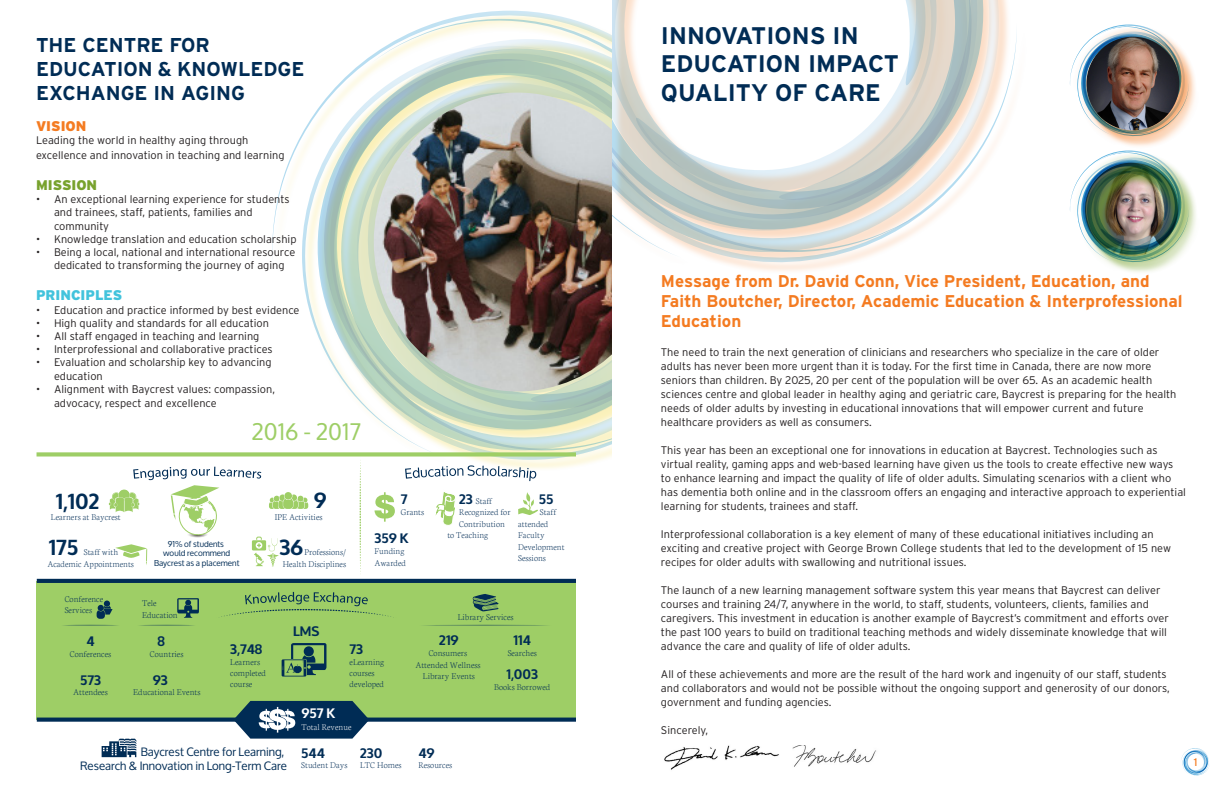
<style>
.page{position:relative;width:1224px;height:792px;background:#fff}
.page>*{position:absolute;margin:0;border:0;box-sizing:border-box;transform-origin:0 0}
.t1{font:700 24px/28.8px "Interstate";color:#002c55}
.t2{font:22.9px "Oxygen";color:#9ece66}
.t3{font:700 21.5px "Oxygen";color:#002c55}
.t4{font:700 20px/24px "Interstate";color:#002c55}
.t5{font:700 17px/20px "Interstate";color:#f47b21}
.t6{font:900 14px "Interstate";color:#42c3dc}
.t7{font:900 14px "Interstate";color:#78a22d}
.t8{font:900 14px "Interstate";color:#f47b21}
.t9{font:700 13.6px "Oxygen";color:#002c55}
.t10{font:700 13.6px "Oxygen";color:#fff}
.t11{font:11.6px/13.9px "Oxygen";color:#002c55;text-align:right}
.t12{font:300 11px/14px "Interstate";color:#231f20}
.t13{font:11px "Interstate";color:#f47b21}
.t14{font:200 9.5px/11.4px "Neuton";color:#002c55}
.t15{font:200 9.5px "Neuton";color:#fff}
.t16{font:8.2px/9.8px "Oxygen";color:#002c55;text-align:center}
.s1{font-family:"Oxygen";font-weight:700;font-size:13.6px}
</style>
<div class="page">
<svg style="left:272px;top:11px;width:340px;height:439px"></svg>
<svg style="left:324px;top:19px;width:288px;height:412px"></svg>
<img style="left:374px;top:93px;width:238px;height:298px">
<div style="left:37px;top:581px;width:539px;height:139px;background:#9ece66"></div>
<div style="left:37px;top:452px;width:539px;height:5px;background:#9ece66"></div>
<hr style="left:37px;top:579px;width:539px;height:4px;background:#002c55">
<svg style="left:37px;top:718px;width:539px;height:4px;background:#133c62"></svg>
<svg style="left:360px;top:460px;width:1px;height:114px"></svg>
<svg style="left:63px;top:625px;width:55px;height:1px"></svg>
<svg style="left:139px;top:625px;width:55px;height:1px"></svg>
<svg style="left:424px;top:625px;width:123px;height:1px"></svg>
<svg style="left:221px;top:592px;width:173px;height:26px"></svg>
<svg style="left:97px;top:601px;width:16px;height:18px"></svg>
<svg style="left:405px;top:465px;width:133px;height:60px"></svg>
<svg style="left:177px;top:598px;width:22px;height:20px"></svg>
<svg style="left:109px;top:467px;width:199px;height:100px"></svg>
<svg style="left:375px;top:492px;width:20px;height:30px"></svg>
<svg style="left:234px;top:701px;width:135px;height:38px;background:#355a73"></svg>
<svg style="left:472px;top:594px;width:27px;height:18px"></svg>
<hr style="left:483px;top:607px;width:15px;height:3px;background:#002c55">
<hr style="left:483px;top:606px;width:14px;height:3px;background:#002c55">
<svg style="left:282px;top:643px;width:44px;height:34px"></svg>
<svg style="left:102px;top:739px;width:34px;height:18px"></svg>
<div style="left:614px;top:0;width:415px;height:274px;background:#f47b21;opacity:.7"></div>
<svg style="left:614px;top:0;width:403px;height:262px"></svg>
<svg style="left:614px;top:252px;width:353px;height:6px"></svg>
<svg style="left:614px;top:0;width:385px;height:252px"></svg>
<svg style="left:612px;top:0;width:365px;height:231px"></svg>
<div style="left:1072px;top:152px;width:129px;height:122px;background:#78a22d;opacity:.7"></div>
<img style="left:1070px;top:150px;width:119px;height:112px">
<div style="left:1072px;top:26px;width:129px;height:122px;background:#f47b21;opacity:.7"></div>
<svg style="left:1070px;top:24px;width:119px;height:112px"></svg>
<svg style="left:1181px;top:748px;width:28px;height:27px"></svg>
<img style="left:792px;top:746px;width:84px;height:21px">
<img style="left:664px;top:745px;width:115px;height:25px">
<img style="left:1086px;top:37px;width:93px;height:93px">
<p class="t4" style="left:36px;top:33px;width:175px">THE CENTRE FOR</p>
<p class="t4" style="left:36px;top:57px;width:270px">EDUCATION &amp; KNOWLEDGE<br>EXCHANGE IN AGING</p>
<p class="t8" style="left:36px;top:118px;width:52px">VISION</p>
<p class="t12" style="left:36px;top:133px;width:214px">Leading the world in healthy aging through</p>
<p class="t12" style="left:36px;top:148px;width:250px">excellence and innovation in teaching and learning</p>
<p class="t7" style="left:36px;top:177px;width:63px">MISSION</p>
<p class="t12" style="left:54px;top:193px;width:237px;line-height:13.2px;text-indent:-18px">• An exceptional learning experience for students and trainees, staff, patients, families and community</p>
<p class="t12" style="left:36px;top:232px;width:262px">• Knowledge translation and education scholarship</p>
<p class="t12" style="left:54px;top:245px;width:243px;line-height:13.2px;text-indent:-18px">• Being a local, national and international resource dedicated to transforming the journey of aging</p>
<p class="t6" style="left:36px;top:287px;width:88px">PRINCIPLES</p>
<p class="t12" style="left:36px;top:303px;width:265px">• Education and practice informed by best evidence</p>
<p class="t12" style="left:36px;top:316px;width:235px">• High quality and standards for all education</p>
<p class="t12" style="left:36px;top:329px;width:225px">• All staff engaged in teaching and learning</p>
<p class="t12" style="left:36px;top:342px;width:238px">• Interprofessional and collaborative practices</p>
<p class="t12" style="left:54px;top:356px;width:219px;line-height:13.2px;text-indent:-18px">• Evaluation and scholarship key to advancing education</p>
<p class="t12" style="left:54px;top:382px;width:222px;line-height:14.4px;text-indent:-18px">• Alignment with Baycrest values: compassion, advocacy, respect and excellence</p>
<p class="t2" style="left:251px;top:419px;width:112px">2016 - 2017</p>
<p class="t3" style="left:56px;top:488px;width:45px">1,102</p>
<p class="t14" style="left:51px;top:511px;width:71px">Learners at Baycrest</p>
<p class="t3" style="left:314px;top:487px;width:14px">9</p>
<p class="t14" style="left:275px;top:511px;width:49px">IPE Activities</p>
<p class="t3" style="left:49px;top:534px;width:31px">175</p>
<p class="t3" style="left:280px;top:534px;width:25px">36</p>
<p class="t16" style="left:154px;top:539px;width:87px">91% of students<br>would recommend<br>Baycrest as a placement</p>
<p class="t14" style="left:47px;top:547px;width:88px;text-indent:36px">Staff with<br>Academic Appointments</p>
<p class="t14" style="left:283px;top:547px;width:65px;text-align:right">Professions/<br>Health Disciplines</p>
<p class="t14" style="left:65px;top:593px;width:40px">Conference<br>Services</p>
<p class="t14" style="left:142px;top:598px;width:37px">Tele<br>Education</p>
<p class="t9" style="left:401px;top:490px;width:8px">7</p>
<p class="t14" style="left:401px;top:506px;width:25px">Grants</p>
<p class="t9" style="left:375px;top:529px;width:36px">359 K</p>
<p class="t14" style="left:375px;top:545px;width:33px">Funding<br>Awarded</p>
<p class="t14" style="left:459px;top:495px;width:34px"><span class="s1">23</span> Staff</p>
<p class="t14" style="left:459px;top:507px;width:53px">Recognized for</p>
<p class="t14" style="left:459px;top:518px;width:47px">Contribution</p>
<p class="t14" style="left:447px;top:529px;width:42px">to Teaching</p>
<p class="t9" style="left:539px;top:491px;width:16px">55</p>
<p class="t14" style="left:518px;top:507px;width:48px;text-indent:22px">Staff attended<br>Faculty<br>Development<br>Sessions</p>
<p class="t14" style="left:458px;top:611px;width:57px">Library Services</p>
<p class="t9" style="left:86px;top:633px;width:10px">4</p>
<p class="t14" style="left:70px;top:648px;width:43px">Conferences</p>
<p class="t9" style="left:80px;top:672px;width:22px">573</p>
<p class="t14" style="left:73px;top:686px;width:36px">Attendees</p>
<p class="t9" style="left:157px;top:633px;width:9px">8</p>
<p class="t14" style="left:150px;top:648px;width:35px">Countries</p>
<p class="t9" style="left:230px;top:641px;width:34px">3,748</p>
<p class="t14" style="left:230px;top:656px;width:37px">Learners completed course</p>
<p class="t9" style="left:153px;top:672px;width:17px">93</p>
<p class="t14" style="left:133px;top:686px;width:69px">Educational Events</p>
<p class="t9" style="left:293px;top:623px;width:28px">LMS</p>
<p class="t9" style="left:350px;top:641px;width:15px">73</p>
<p class="t14" style="left:350px;top:656px;width:36px">eLearning courses</p>
<p class="t14" style="left:350px;top:679px;width:36px">developed</p>
<p class="t10" style="left:301px;top:705px;width:35px">957 K</p>
<p class="t15" style="left:301px;top:722px;width:52px">Total Revenue</p>
<p class="t11" style="left:80px;top:745px;width:208px">Baycrest Centre for Learning,<br>Research &amp; Innovation in Long-Term Care</p>
<p class="t9" style="left:301px;top:744px;width:25px">544</p>
<p class="t14" style="left:301px;top:760px;width:48px">Student Days</p>
<p class="t9" style="left:360px;top:744px;width:24px">230</p>
<p class="t14" style="left:360px;top:760px;width:43px">LTC Homes</p>
<p class="t9" style="left:439px;top:632px;width:21px">219</p>
<p class="t14" style="left:415px;top:647px;width:67px;text-align:center">Consumers<br>Attended Wellness<br>Library Events</p>
<p class="t9" style="left:514px;top:632px;width:19px">114</p>
<p class="t14" style="left:508px;top:647px;width:31px">Searches</p>
<p class="t9" style="left:506px;top:666px;width:33px">1,003</p>
<p class="t14" style="left:494px;top:681px;width:58px">Books Borrowed</p>
<p class="t9" style="left:418px;top:744px;width:18px">49</p>
<p class="t14" style="left:418px;top:760px;width:35px">Resources</p>
<p class="t1" style="left:661px;top:21px;width:240px">INNOVATIONS IN<br>EDUCATION IMPACT<br>QUALITY OF CARE</p>
<p class="t5" style="left:661px;top:270px;width:523px">Message from Dr. David Conn, Vice President, Education, and<br>Faith Boutcher, Director, Academic Education &amp; Interprofessional<br>Education</p>
<p class="t12" style="left:661px;top:345px;width:517px">The need to train the next generation of clinicians and researchers who specialize in the care of older adults has never been more urgent than it is today. For the first time in Canada, there are now more seniors than children. By 2025, 20 per cent of the population will be over 65. As an academic health sciences centre and global leader in healthy aging and geriatric care, Baycrest is preparing for the health needs of older adults by investing in educational innovations that will empower current and future healthcare providers as well as consumers.</p>
<p class="t12" style="left:661px;top:443px;width:527px">This year has been an exceptional one for innovations in education at Baycrest. Technologies such as virtual reality, gaming apps and web-based learning have given us the tools to create effective new ways to enhance learning and impact the quality of life of older adults. Simulating scenarios with a client who has dementia both online and in the classroom offers an engaging and interactive approach to experiential learning for students, trainees and staff.</p>
<p class="t12" style="left:661px;top:527px;width:512px">Interprofessional collaboration is a key element of many of these educational initiatives including an exciting and creative project with George Brown College students that led to the development of 15 new recipes for older adults with swallowing and nutritional issues.</p>
<p class="t12" style="left:661px;top:583px;width:510px">The launch of a new learning management software system this year means that Baycrest can deliver courses and training 24/7, anywhere in the world, to staff, students, volunteers, clients, families and caregivers. This investment in education is another example of Baycrest’s commitment and efforts over the past 100 years to build on traditional teaching methods and widely disseminate knowledge that will advance the care and quality of life of older adults.</p>
<p class="t12" style="left:661px;top:667px;width:510px">All of these achievements and more are the result of the hard work and ingenuity of our staff, students and collaborators and would not be possible without the ongoing support and generosity of our donors, government and funding agencies.</p>
<p class="t12" style="left:661px;top:723px;width:49px">Sincerely,</p>
<p class="t13" style="left:1194px;top:755px;width:5px">1</p>
</div>
